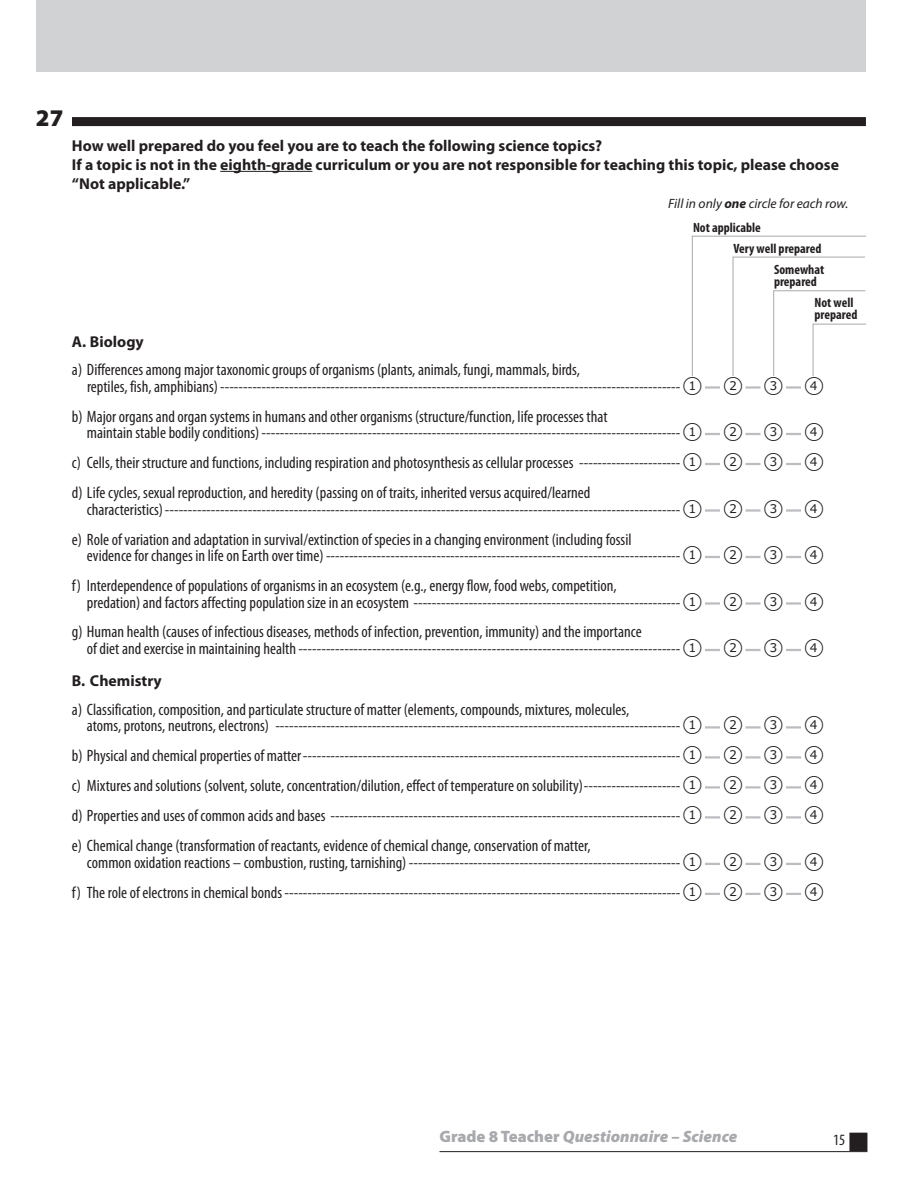
<style>
.page{position:relative;width:918px;height:1188px;background:#fff}
.page>*{position:absolute;margin:0;border:0;box-sizing:border-box;transform-origin:0 0}
.t1{font:900 24px "Myriad Pro";color:#231f20}
.t2{font:22.5px "TIMSS options";color:#231f20}
.t3{font:condensed 16.5px/16.5px "Myriad Pro";color:#231f20}
.t4{font:italic 900 16.5px "Myriad Pro";color:#a8a9ad}
.t5{font:700 15.75px/18.9px "Myriad Pro";color:#231f20}
.t6{font:condensed 15.75px "Myriad Pro";color:#231f20}
.t7{font:700 condensed 13.5px/12px "Myriad Pro";color:#231f20}
.t8{font:italic 13.5px "Myriad Pro";color:#231f20}
.s1{font-weight:700}
.s2{font-style:normal}
</style>
<div class="page">
<div style="left:850px;top:1133px;width:17px;height:17px;background:#231f20"></div>
<div style="left:849px;top:1133px;width:18px;height:18px;border:2px solid #231f20"></div>
<hr style="left:440px;top:1151px;width:427px;height:1px;background:#231f20">
<div style="left:36px;top:0;width:830px;height:72px;background:#d1d2d4"></div>
<div style="left:72px;top:117px;width:794px;height:9px;background:#231f20"></div>
<hr style="left:220px;top:171px;width:92px;height:1px;background:#231f20">
<hr style="left:705px;top:386px;width:15px;height:3px;background:#bcbdc0">
<hr style="left:745px;top:386px;width:15px;height:3px;background:#bcbdc0">
<hr style="left:786px;top:386px;width:15px;height:3px;background:#bcbdc0">
<svg style="left:705px;top:433px;width:15px;height:2px"></svg>
<svg style="left:745px;top:433px;width:15px;height:2px"></svg>
<svg style="left:786px;top:433px;width:15px;height:2px"></svg>
<svg style="left:705px;top:463px;width:15px;height:2px"></svg>
<svg style="left:745px;top:463px;width:15px;height:2px"></svg>
<svg style="left:786px;top:463px;width:15px;height:2px"></svg>
<hr style="left:705px;top:509px;width:15px;height:3px;background:#bcbdc0">
<hr style="left:745px;top:509px;width:15px;height:3px;background:#bcbdc0">
<hr style="left:786px;top:509px;width:15px;height:3px;background:#bcbdc0">
<svg style="left:705px;top:556px;width:15px;height:2px"></svg>
<svg style="left:745px;top:556px;width:15px;height:2px"></svg>
<svg style="left:786px;top:556px;width:15px;height:2px"></svg>
<hr style="left:705px;top:602px;width:15px;height:3px;background:#bcbdc0">
<hr style="left:745px;top:602px;width:15px;height:3px;background:#bcbdc0">
<hr style="left:786px;top:602px;width:15px;height:3px;background:#bcbdc0">
<svg style="left:705px;top:649px;width:15px;height:2px"></svg>
<svg style="left:745px;top:649px;width:15px;height:2px"></svg>
<svg style="left:786px;top:649px;width:15px;height:2px"></svg>
<hr style="left:705px;top:726px;width:15px;height:3px;background:#bcbdc0">
<hr style="left:745px;top:726px;width:15px;height:3px;background:#bcbdc0">
<hr style="left:786px;top:726px;width:15px;height:3px;background:#bcbdc0">
<hr style="left:705px;top:756px;width:15px;height:3px;background:#bcbdc0">
<hr style="left:745px;top:756px;width:15px;height:3px;background:#bcbdc0">
<hr style="left:786px;top:756px;width:15px;height:3px;background:#bcbdc0">
<hr style="left:705px;top:786px;width:15px;height:3px;background:#bcbdc0">
<hr style="left:745px;top:786px;width:15px;height:3px;background:#bcbdc0">
<hr style="left:786px;top:786px;width:15px;height:3px;background:#bcbdc0">
<hr style="left:705px;top:816px;width:15px;height:3px;background:#bcbdc0">
<hr style="left:745px;top:816px;width:15px;height:3px;background:#bcbdc0">
<hr style="left:786px;top:816px;width:15px;height:3px;background:#bcbdc0">
<svg style="left:705px;top:863px;width:15px;height:2px"></svg>
<svg style="left:745px;top:863px;width:15px;height:2px"></svg>
<svg style="left:786px;top:863px;width:15px;height:2px"></svg>
<svg style="left:705px;top:893px;width:15px;height:2px"></svg>
<svg style="left:745px;top:893px;width:15px;height:2px"></svg>
<svg style="left:786px;top:893px;width:15px;height:2px"></svg>
<svg style="left:692px;top:235px;width:174px;height:141px"></svg>
<p class="t1" style="left:36px;top:104px;width:29px">27</p>
<p class="t5" style="left:72px;top:136px;width:769px">How well prepared do you feel you are to teach the following science topics?<br>If a topic is not in the eighth-grade curriculum or you are not responsible for teaching this topic, please choose “Not applicable.”</p>
<p class="t8" style="left:668px;top:196px;width:182px">Fill in only <span class="s1">one</span> circle for each row.</p>
<p class="t7" style="left:693px;top:221px;width:69px">Not applicable</p>
<p class="t7" style="left:734px;top:242px;width:90px">Very well prepared</p>
<p class="t7" style="left:774px;top:263px;width:52px">Somewhat prepared</p>
<p class="t7" style="left:815px;top:296px;width:44px">Not well prepared</p>
<p class="t5" style="left:72px;top:332px;width:73px">A. Biology</p>
<p class="t3" style="left:87px;top:362px;width:595px;text-indent:-15px">a) Differences among major taxonomic groups of organisms (plants, animals, fungi, mammals, birds,<br>reptiles, fish, amphibians) ----------------------------------------------------------------------------------------------------</p>
<p class="t2" style="left:684px;top:374px;width:20px">1</p>
<p class="t2" style="left:724px;top:374px;width:20px">2</p>
<p class="t2" style="left:765px;top:374px;width:20px">3</p>
<p class="t2" style="left:805px;top:374px;width:20px">4</p>
<p class="t3" style="left:87px;top:408px;width:595px;text-indent:-15px">b) Major organs and organ systems in humans and other organisms (structure/function, life processes that<br>maintain stable bodily conditions) -------------------------------------------------------------------------------------------</p>
<p class="t2" style="left:684px;top:420px;width:20px">1</p>
<p class="t2" style="left:724px;top:420px;width:20px">2</p>
<p class="t2" style="left:765px;top:420px;width:20px">3</p>
<p class="t2" style="left:805px;top:420px;width:20px">4</p>
<p class="t3" style="left:72px;top:455px;width:610px">c) Cells, their structure and functions, including respiration and photosynthesis as cellular processes ----------------------</p>
<p class="t2" style="left:684px;top:450px;width:20px">1</p>
<p class="t2" style="left:724px;top:450px;width:20px">2</p>
<p class="t2" style="left:765px;top:450px;width:20px">3</p>
<p class="t2" style="left:805px;top:450px;width:20px">4</p>
<p class="t3" style="left:87px;top:485px;width:595px;text-indent:-15px">d) Life cycles, sexual reproduction, and heredity (passing on of traits, inherited versus acquired/learned<br>characteristics) ----------------------------------------------------------------------------------------------------------------</p>
<p class="t2" style="left:684px;top:497px;width:20px">1</p>
<p class="t2" style="left:724px;top:497px;width:20px">2</p>
<p class="t2" style="left:765px;top:497px;width:20px">3</p>
<p class="t2" style="left:805px;top:497px;width:20px">4</p>
<p class="t3" style="left:87px;top:531px;width:595px;text-indent:-15px">e) Role of variation and adaptation in survival/extinction of species in a changing environment (including fossil evidence for changes in life on Earth over time) -----------------------------------------------------------------------------</p>
<p class="t2" style="left:684px;top:543px;width:20px">1</p>
<p class="t2" style="left:724px;top:543px;width:20px">2</p>
<p class="t2" style="left:765px;top:543px;width:20px">3</p>
<p class="t2" style="left:805px;top:543px;width:20px">4</p>
<p class="t3" style="left:87px;top:578px;width:595px;text-indent:-15px">f) Interdependence of populations of organisms in an ecosystem (e.g., energy flow, food webs, competition,<br>predation) and factors affecting population size in an ecosystem ----------------------------------------------------------</p>
<p class="t2" style="left:684px;top:590px;width:20px">1</p>
<p class="t2" style="left:724px;top:590px;width:20px">2</p>
<p class="t2" style="left:765px;top:590px;width:20px">3</p>
<p class="t2" style="left:805px;top:590px;width:20px">4</p>
<p class="t3" style="left:87px;top:624px;width:595px;text-indent:-15px">g) Human health (causes of infectious diseases, methods of infection, prevention, immunity) and the importance<br>of diet and exercise in maintaining health -----------------------------------------------------------------------------------</p>
<p class="t2" style="left:684px;top:636px;width:20px">1</p>
<p class="t2" style="left:724px;top:636px;width:20px">2</p>
<p class="t2" style="left:765px;top:636px;width:20px">3</p>
<p class="t2" style="left:805px;top:636px;width:20px">4</p>
<p class="t5" style="left:72px;top:672px;width:91px">B. Chemistry</p>
<p class="t3" style="left:87px;top:702px;width:595px;text-indent:-15px">a) Classification, composition, and particulate structure of matter (elements, compounds, mixtures, molecules,<br>atoms, protons, neutrons, electrons) ----------------------------------------------------------------------------------------</p>
<p class="t2" style="left:684px;top:713px;width:20px">1</p>
<p class="t2" style="left:724px;top:713px;width:20px">2</p>
<p class="t2" style="left:765px;top:713px;width:20px">3</p>
<p class="t2" style="left:805px;top:713px;width:20px">4</p>
<p class="t3" style="left:72px;top:748px;width:610px">b) Physical and chemical properties of matter ----------------------------------------------------------------------------------</p>
<p class="t2" style="left:684px;top:743px;width:20px">1</p>
<p class="t2" style="left:724px;top:743px;width:20px">2</p>
<p class="t2" style="left:765px;top:743px;width:20px">3</p>
<p class="t2" style="left:805px;top:743px;width:20px">4</p>
<p class="t3" style="left:72px;top:778px;width:610px">c) Mixtures and solutions (solvent, solute, concentration/dilution, effect of temperature on solubility) ---------------------</p>
<p class="t2" style="left:684px;top:773px;width:20px">1</p>
<p class="t2" style="left:724px;top:773px;width:20px">2</p>
<p class="t2" style="left:765px;top:773px;width:20px">3</p>
<p class="t2" style="left:805px;top:773px;width:20px">4</p>
<p class="t3" style="left:72px;top:808px;width:610px">d) Properties and uses of common acids and bases ----------------------------------------------------------------------------</p>
<p class="t2" style="left:684px;top:803px;width:20px">1</p>
<p class="t2" style="left:724px;top:803px;width:20px">2</p>
<p class="t2" style="left:765px;top:803px;width:20px">3</p>
<p class="t2" style="left:805px;top:803px;width:20px">4</p>
<p class="t3" style="left:87px;top:838px;width:595px;text-indent:-15px">e) Chemical change (transformation of reactants, evidence of chemical change, conservation of matter,<br>common oxidation reactions – combustion, rusting, tarnishing) -----------------------------------------------------------</p>
<p class="t2" style="left:684px;top:850px;width:20px">1</p>
<p class="t2" style="left:724px;top:850px;width:20px">2</p>
<p class="t2" style="left:765px;top:850px;width:20px">3</p>
<p class="t2" style="left:805px;top:850px;width:20px">4</p>
<p class="t3" style="left:72px;top:885px;width:610px">f) The role of electrons in chemical bonds --------------------------------------------------------------------------------------</p>
<p class="t2" style="left:684px;top:880px;width:20px">1</p>
<p class="t2" style="left:724px;top:880px;width:20px">2</p>
<p class="t2" style="left:765px;top:880px;width:20px">3</p>
<p class="t2" style="left:805px;top:880px;width:20px">4</p>
<p class="t4" style="left:440px;top:1127px;width:299px"><span class="s2">Grade 8 Teacher</span> Questionnaire – Science</p>
<p class="t6" style="left:833px;top:1131px;width:14px">15</p>
</div>
